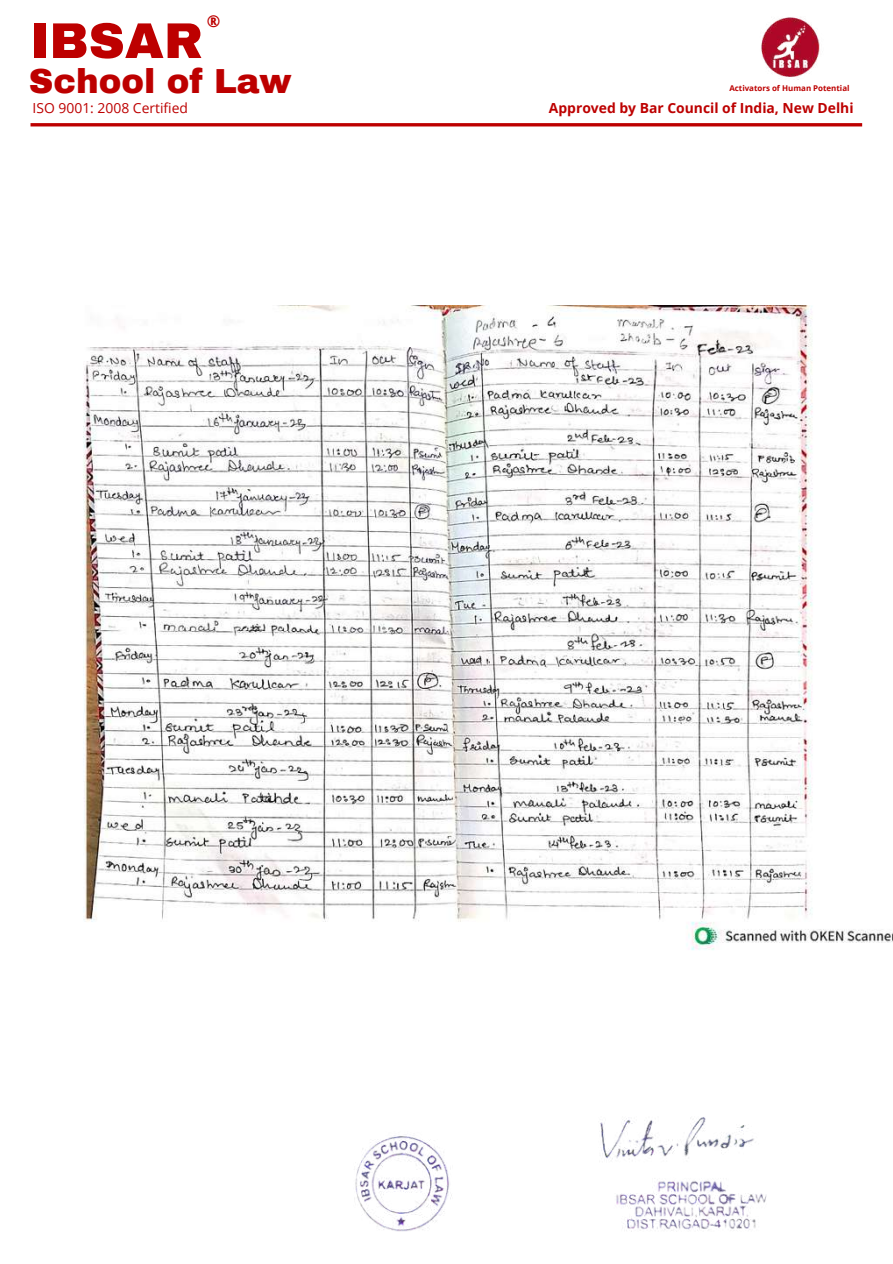
<style>
.page{position:relative;width:893px;height:1264px;background:#fff}
.page>*{position:absolute;margin:0;border:0;box-sizing:border-box;transform-origin:0 0}
.t1{font:900 50.25px "Archivo";color:#bd0000}
.t2{font:900 34.05px "Archivo";color:#bd0000}
.t3{font:700 16.35px "Open Sans";color:#bd0000}
.t4{font:700 13.95px "Open Sans";color:#bd0000}
.t5{font:13.95px "Open Sans";color:#bd0000}
.t6{font:700 7.95px "Open Sans";color:#bd0000}
</style>
<div class="page">
<hr style="left:31px;top:123px;width:831px;height:3px;background:#bd0000">
<img style="left:761px;top:17px;width:59px;height:63px">
<img style="left:600px;top:1117px;width:167px;height:115px">
<img style="left:354px;top:1135px;width:98px;height:97px">
<img style="left:83px;top:305px;width:809px;height:645px">
<p class="t3" style="left:207px;top:10px;width:15px">®</p>
<h1 class="t1" style="left:30px;top:14px;width:175px">IBSAR</h1>
<h2 class="t2" style="left:29px;top:63px;width:264px">School of Law</h2>
<p class="t6" style="left:729px;top:83px;width:122px">Activators of Human Potential</p>
<p class="t5" style="left:33px;top:98px;width:157px">ISO 9001: 2008 Certified</p>
<p class="t4" style="left:549px;top:98px;width:306px">Approved by Bar Council of India, New Delhi</p>
</div>
